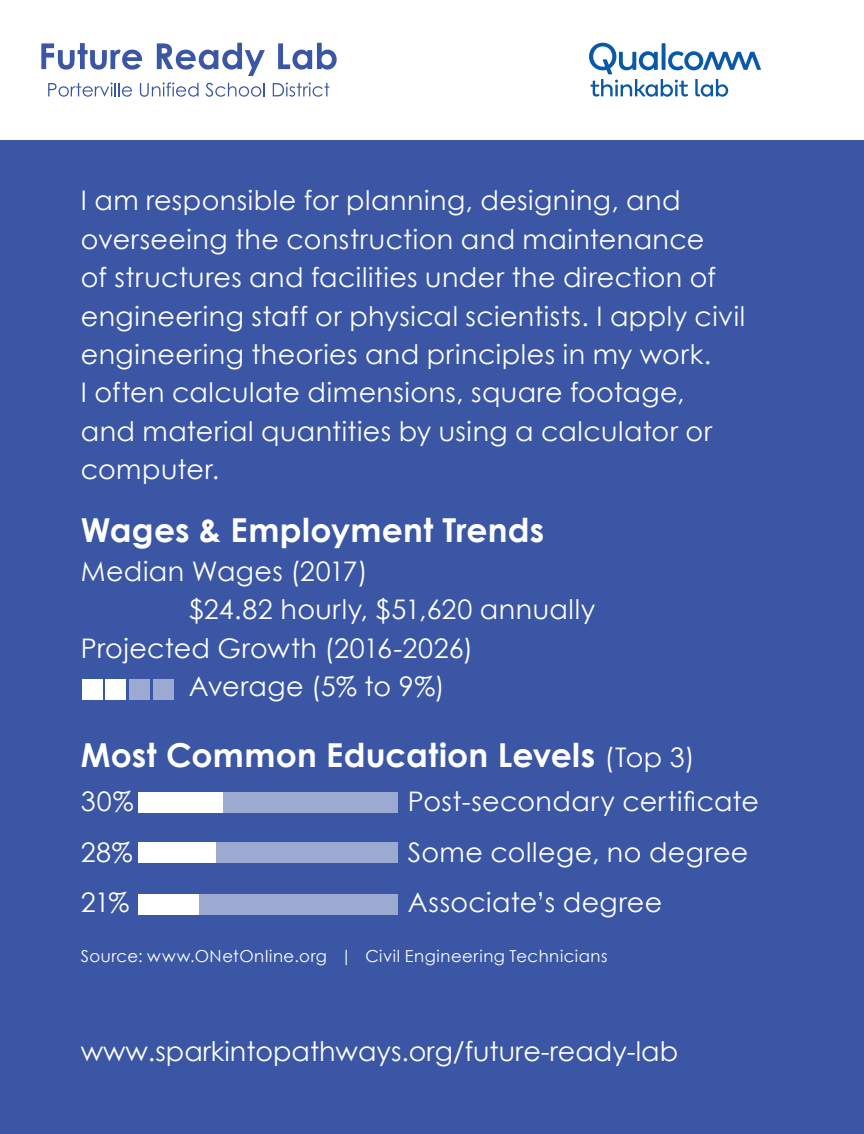
<style>
.page{position:relative;width:864px;height:1134px;background:#3a56a4}
.page>*{position:absolute;margin:0;border:0;box-sizing:border-box;transform-origin:0 0}
.t1{font:700 33px "Century Gothic";letter-spacing:.01em;color:#fff}
.t2{font:27px/38.4px "Century Gothic";letter-spacing:.015em;color:#fff}
.t3{font:27px "Century Gothic";letter-spacing:-.005em;color:#fff}
.t4{font:16.5px "Century Gothic";letter-spacing:.035em;color:#fff}
.s1{font-weight:400;font-size:27px}
</style>
<div class="page">
<div style="left:0;top:0;width:864px;height:140px;background:#fff"></div>
<svg style="left:589px;top:43px;width:172px;height:54px"></svg>
<svg style="left:41px;top:43px;width:101px;height:27px"></svg>
<svg style="left:157px;top:43px;width:108px;height:33px"></svg>
<svg style="left:278px;top:43px;width:59px;height:27px"></svg>
<svg style="left:48px;top:82px;width:84px;height:15px"></svg>
<svg style="left:140px;top:82px;width:59px;height:15px"></svg>
<svg style="left:205px;top:83px;width:60px;height:14px"></svg>
<svg style="left:273px;top:82px;width:56px;height:15px"></svg>
<div style="left:82px;top:679px;width:20px;height:21px;background:#fff"></div>
<div style="left:138px;top:792px;width:259px;height:21px;background:#9caad1"></div>
<div style="left:138px;top:842px;width:259px;height:21px;background:#9caad1"></div>
<div style="left:138px;top:895px;width:259px;height:20px;background:#9caad1"></div>
<div style="left:153px;top:679px;width:21px;height:21px;background:#9caad1"></div>
<div style="left:106px;top:679px;width:20px;height:21px;background:#fff"></div>
<div style="left:129px;top:679px;width:21px;height:21px;background:#9caad1"></div>
<div style="left:138px;top:792px;width:84px;height:21px;background:#fff"></div>
<div style="left:138px;top:842px;width:78px;height:21px;background:#fff"></div>
<div style="left:138px;top:895px;width:61px;height:20px;background:#fff"></div>
<p class="t2" style="left:81px;top:181px;width:666px">I am responsible for planning, designing, and overseeing the construction and maintenance<br>of structures and facilities under the direction of engineering staff or physical scientists. I apply civil engineering theories and principles in my work.<br>I often calculate dimensions, square footage, and material quantities by using a calculator or computer.</p>
<p class="t1" style="left:81px;top:505px;width:465px">Wages &amp; Employment Trends</p>
<p class="t2" style="left:81px;top:551px;width:288px">Median Wages (2017)</p>
<p class="t2" style="left:189px;top:590px;width:408px">$24.82 hourly, $51,620 annually</p>
<p class="t2" style="left:81px;top:628px;width:394px">Projected Growth (2016-2026)</p>
<p class="t3" style="left:189px;top:667px;width:257px">Average (5% to 9%)</p>
<p class="t1" style="left:81px;top:730px;width:615px">Most Common Education Levels <span class="s1">(Top 3)</span></p>
<p class="t2" style="left:81px;top:782px;width:54px">30%</p>
<p class="t2" style="left:408px;top:782px;width:353px">Post-secondary certificate</p>
<p class="t2" style="left:81px;top:832px;width:54px">28%</p>
<p class="t2" style="left:408px;top:832px;width:342px">Some college, no degree</p>
<p class="t2" style="left:81px;top:883px;width:50px">21%</p>
<p class="t2" style="left:408px;top:883px;width:256px">Associate’s degree</p>
<p class="t4" style="left:81px;top:945px;width:528px">Source: www.ONetOnline.org | Civil Engineering Technicians</p>
<p class="t2" style="left:81px;top:1032px;width:599px">www.sparkintopathways.org/future-ready-lab</p>
</div>
